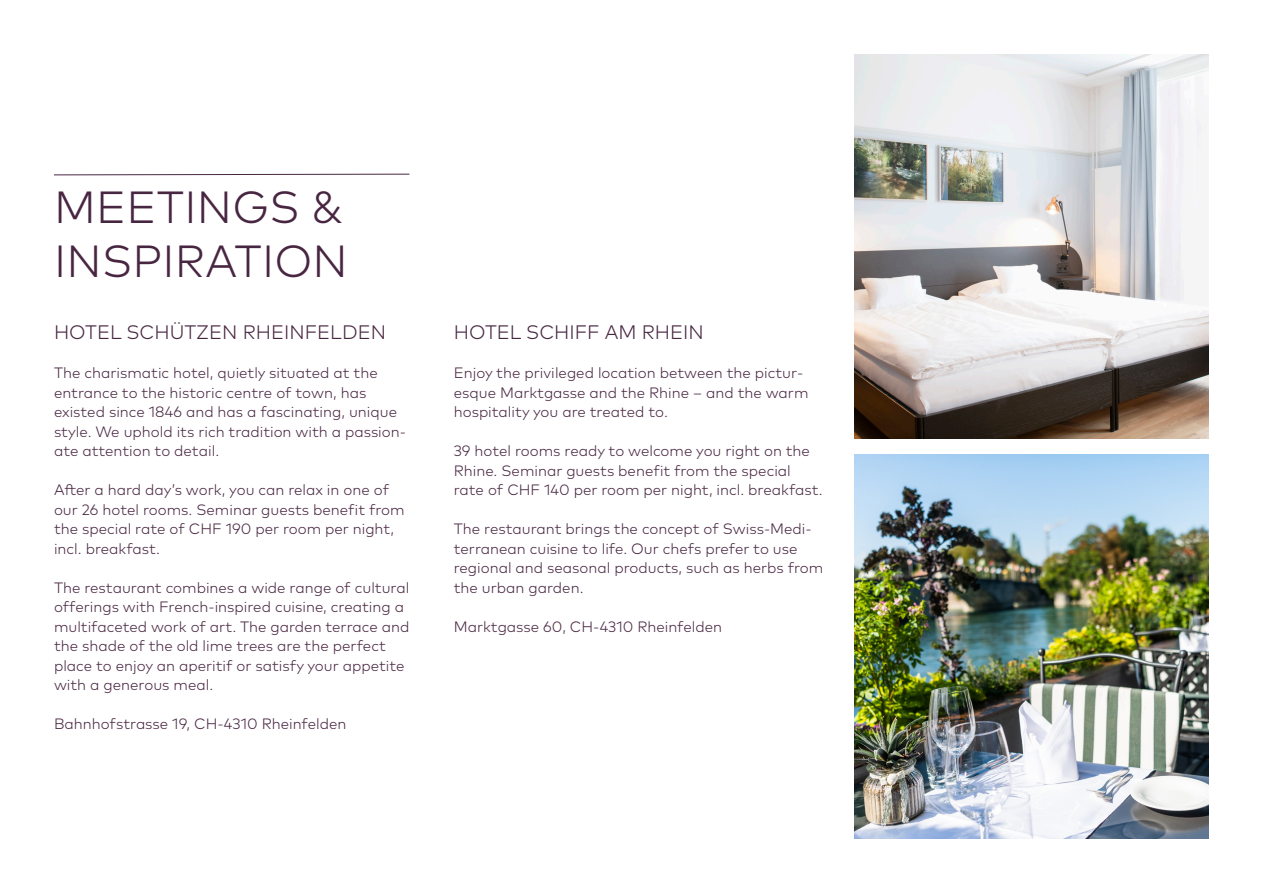
<style>
.page{position:relative;width:1263px;height:893px;background:#fff}
.page>*{position:absolute;margin:0;border:0;box-sizing:border-box;transform-origin:0 0}
.Dachmarke{font:300 45px "Mark OT";letter-spacing:.005em;color:#482641}
.Dachmarke-2{font:300 19.5px "Mark OT";color:#482641}
.Dachmarke-3{font:300 15px/19.5px "Mark OT";color:#482641}
.Fliesstext{font:300 15px/19.5px "Mark OT";color:#482641}
</style>
<div class="page">
<img style="left:854px;top:54px;width:355px;height:384px">
<img style="left:854px;top:455px;width:355px;height:384px">
<svg style="left:54px;top:173px;width:356px;height:3px"></svg>
<p class="Dachmarke" style="left:54px;top:180px;width:290px">MEETINGS &amp;</p>
<p class="Dachmarke" style="left:54px;top:234px;width:295px">INSPIRATION</p>
<p class="Dachmarke-2" style="left:54px;top:321px;width:333px">HOTEL SCHÜTZEN RHEINFELDEN</p>
<p class="Dachmarke-3" style="left:54px;top:363px;width:354px">The charismatic hotel, quietly situated at the entrance to the historic centre of town, has existed since 1846 and has a fascinating, unique style. We uphold its rich tradition with a passion&shy;ate attention to detail.</p>
<p class="Dachmarke-3" style="left:54px;top:480px;width:352px">After a hard day’s work, you can relax in one of our 26 hotel rooms. Seminar guests benefit from the special rate of CHF 190 per room per night, incl. breakfast.</p>
<p class="Dachmarke-3" style="left:54px;top:578px;width:357px">The restaurant combines a wide range of cultural offerings with French-inspired cuisine, creating a multifaceted work of art. The garden terrace and the shade of the old lime trees are the perfect place to enjoy an aperitif or satisfy your appetite with a generous meal.</p>
<p class="Dachmarke-3" style="left:54px;top:714px;width:294px">Bahnhofstrasse 19, CH-4310 Rheinfelden</p>
<p class="Dachmarke-2" style="left:454px;top:321px;width:251px">HOTEL SCHIFF AM RHEIN</p>
<p class="Fliesstext" style="left:454px;top:363px;width:356px">Enjoy the privileged location between the pictur&shy;esque Marktgasse and the Rhine – and the warm hospitality you are treated to.</p>
<p class="Dachmarke-3" style="left:454px;top:441px;width:371px">39 hotel rooms ready to welcome you right on the<br>Rhine. Seminar guests benefit from the special rate of CHF 140 per room per night, incl. breakfast.</p>
<p class="Fliesstext" style="left:454px;top:519px;width:371px">The restaurant brings the concept of Swiss-Medi&shy;terranean cuisine to life. Our chefs prefer to use regional and seasonal products, such as herbs from the urban garden.</p>
<p class="Dachmarke-3" style="left:454px;top:617px;width:270px">Marktgasse 60, CH-4310 Rheinfelden</p>
</div>
